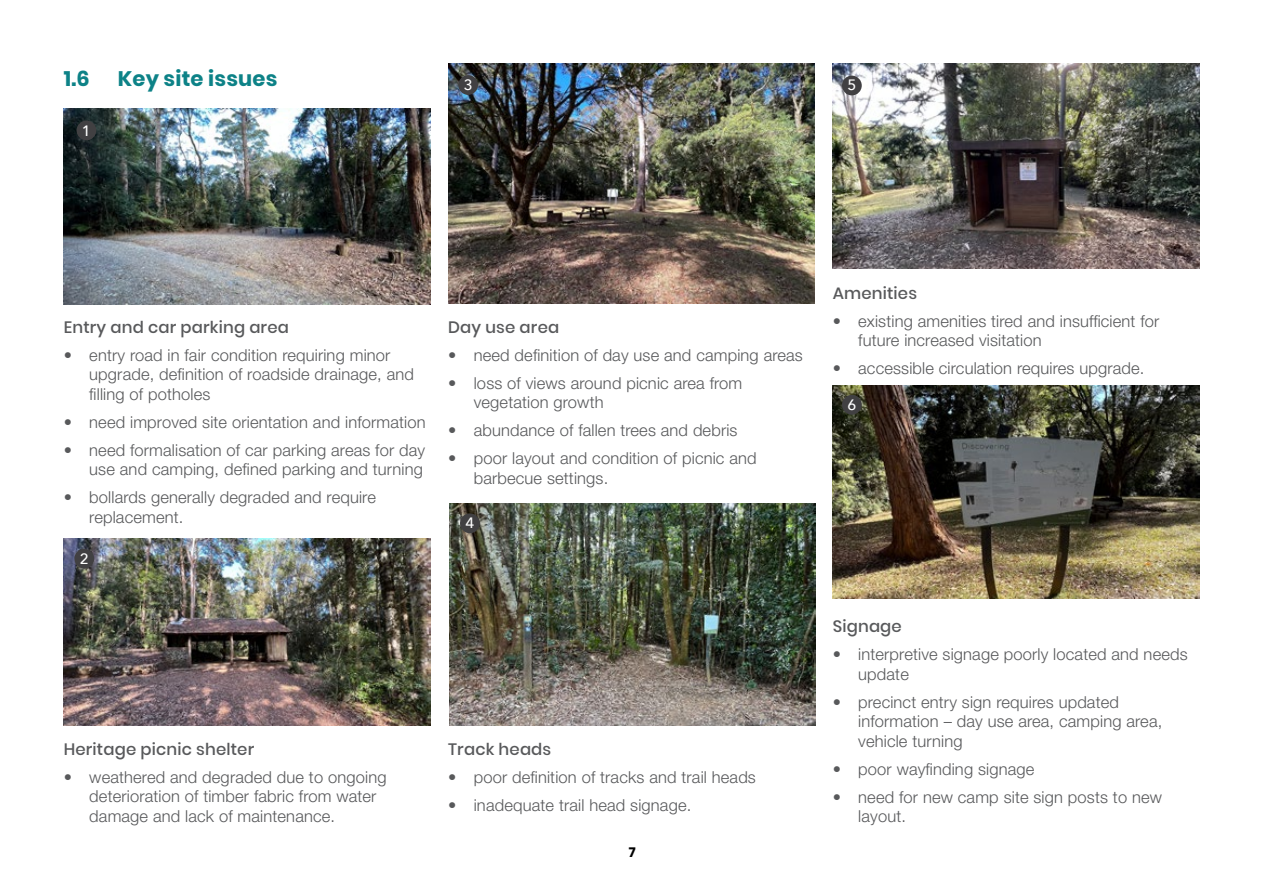
<style>
.page{position:relative;width:1263px;height:893px;background:#fff}
.page>*{position:absolute;margin:0;border:0;box-sizing:border-box;transform-origin:0 0}
._05_Heading_2{font:700 21px "Poppins";letter-spacing:.01em;color:#0d8287}
._01_Bullet_Level_1{font:300 16.5px/19.5px "Helvetica Neue LT Std";letter-spacing:.01em;color:#58595b}
._08_Body_copy{font:500 16.5px "Poppins";letter-spacing:.01em;color:#58595b}
.t1{font:500 15px "Avenir Next";color:#fff}
.t2{font:700 13.5px "Poppins";color:#000}
</style>
<div class="page">
<img style="left:64px;top:108px;width:366px;height:196px">
<div style="left:77px;top:121px;width:19px;height:19px;background:#414042;border-radius:50%"></div>
<img style="left:64px;top:538px;width:366px;height:188px">
<div style="left:74px;top:549px;width:20px;height:19px;background:#414042;border-radius:50%"></div>
<img style="left:448px;top:64px;width:367px;height:240px">
<div style="left:458px;top:75px;width:20px;height:20px;background:#414042;border-radius:50%"></div>
<img style="left:449px;top:503px;width:367px;height:223px">
<div style="left:460px;top:513px;width:20px;height:20px;background:#414042;border-radius:50%"></div>
<img style="left:833px;top:64px;width:366px;height:205px">
<div style="left:842px;top:76px;width:20px;height:19px;background:#414042;border-radius:50%"></div>
<img style="left:833px;top:385px;width:366px;height:214px">
<div style="left:842px;top:395px;width:20px;height:20px;background:#414042;border-radius:50%"></div>
<h2 class="_05_Heading_2" style="left:64px;top:66px;width:28px">1.6</h2>
<h2 class="_05_Heading_2" style="left:118px;top:66px;width:161px">Key site issues</h2>
<p class="t1" style="left:82px;top:118px;width:10px">1</p>
<p class="t1" style="left:464px;top:72px;width:10px">3</p>
<p class="t1" style="left:847px;top:72px;width:10px">5</p>
<p class="_08_Body_copy" style="left:64px;top:318px;width:227px">Entry and car parking area</p>
<p class="_01_Bullet_Level_1" style="left:89px;top:345px;width:326px;text-indent:-26px">• entry road in fair condition requiring minor upgrade, definition of roadside drainage, and filling of potholes</p>
<p class="_01_Bullet_Level_1" style="left:64px;top:412px;width:363px">• need improved site orientation and information</p>
<p class="_01_Bullet_Level_1" style="left:64px;top:440px;width:363px;text-align:right">• need formalisation of car parking areas for day use and camping, defined parking and turning</p>
<p class="_01_Bullet_Level_1" style="left:89px;top:487px;width:288px;text-indent:-26px">• bollards generally degraded and require replacement.</p>
<p class="t1" style="left:80px;top:546px;width:10px">2</p>
<p class="_08_Body_copy" style="left:448px;top:318px;width:112px">Day use area</p>
<p class="_01_Bullet_Level_1" style="left:448px;top:345px;width:356px">• need definition of day use and camping areas</p>
<p class="_01_Bullet_Level_1" style="left:474px;top:373px;width:270px;text-indent:-26px">• loss of views around picnic area from vegetation growth</p>
<p class="_01_Bullet_Level_1" style="left:448px;top:420px;width:291px">• abundance of fallen trees and debris</p>
<p class="_01_Bullet_Level_1" style="left:474px;top:448px;width:284px;text-indent:-26px">• poor layout and condition of picnic and barbecue settings.</p>
<p class="t1" style="left:465px;top:510px;width:10px">4</p>
<p class="_08_Body_copy" style="left:64px;top:739px;width:192px">Heritage picnic shelter</p>
<p class="_01_Bullet_Level_1" style="left:89px;top:767px;width:299px;text-indent:-26px">• weathered and degraded due to ongoing deterioration of timber fabric from water damage and lack of maintenance.</p>
<p class="_08_Body_copy" style="left:448px;top:740px;width:105px">Track heads</p>
<p class="_01_Bullet_Level_1" style="left:448px;top:767px;width:309px">• poor definition of tracks and trail heads</p>
<p class="_01_Bullet_Level_1" style="left:448px;top:795px;width:245px">• inadequate trail head signage.</p>
<p class="t2" style="left:629px;top:844px;width:8px">7</p>
<p class="_08_Body_copy" style="left:833px;top:284px;width:86px">Amenities</p>
<p class="_01_Bullet_Level_1" style="left:858px;top:311px;width:303px;text-indent:-26px">• existing amenities tired and insufficient for future increased visitation</p>
<p class="_01_Bullet_Level_1" style="left:833px;top:358px;width:313px">• accessible circulation requires upgrade.</p>
<p class="t1" style="left:847px;top:392px;width:10px">6</p>
<p class="_08_Body_copy" style="left:833px;top:617px;width:71px">Signage</p>
<p class="_01_Bullet_Level_1" style="left:858px;top:644px;width:331px;text-indent:-26px">• interpretive signage poorly located and needs update</p>
<p class="_01_Bullet_Level_1" style="left:858px;top:691px;width:306px;text-indent:-26px">• precinct entry sign requires updated information – day use area, camping area, vehicle turning</p>
<p class="_01_Bullet_Level_1" style="left:833px;top:758px;width:203px">• poor wayfinding signage</p>
<p class="_01_Bullet_Level_1" style="left:858px;top:786px;width:305px;text-indent:-26px">• need for new camp site sign posts to new layout.</p>
</div>
